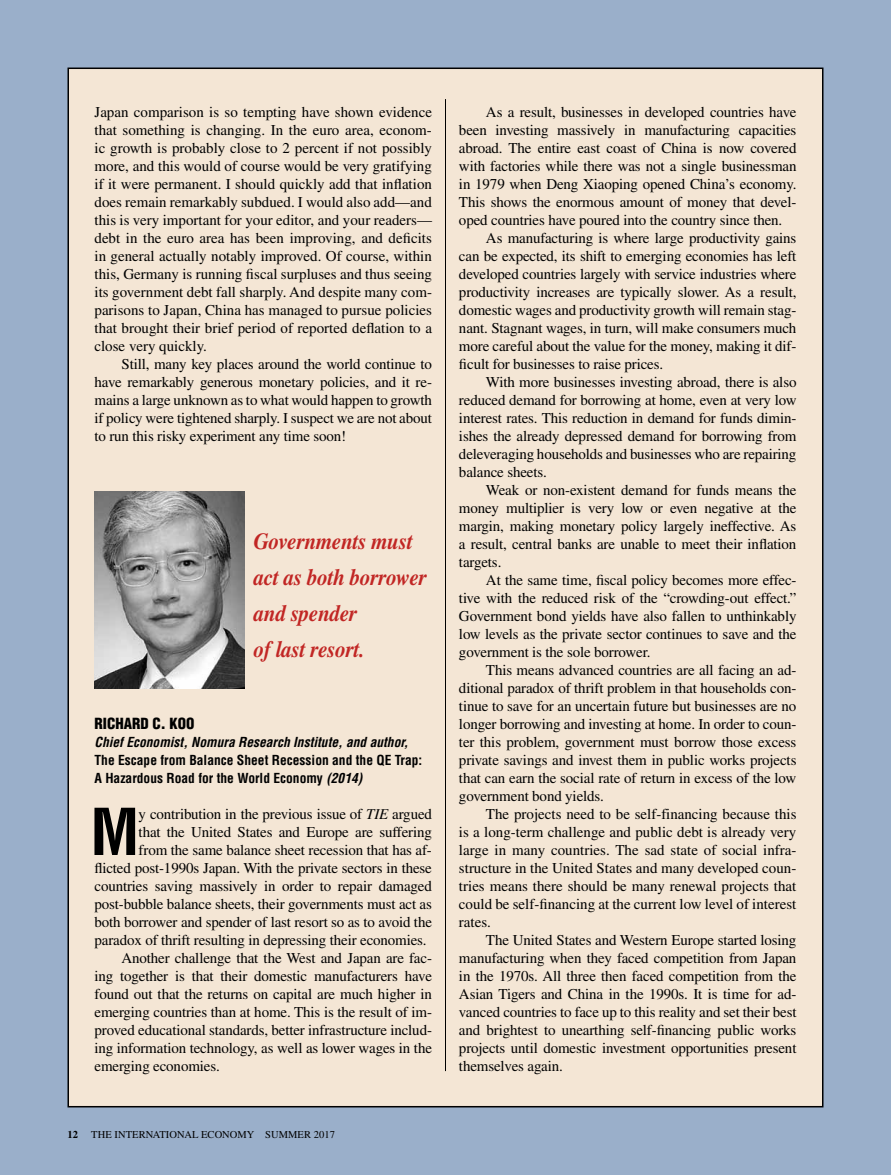
<style>
.page{position:relative;width:891px;height:1175px;background:#fff}
.page>*{position:absolute;margin:0;border:0;box-sizing:border-box;transform-origin:0 0}
.t1{font:700 condensed 63px "Helvetica LT Std";color:#000}
.t2{font:italic 700 23.1px/36px "Times LT Std";letter-spacing:-.01em;color:#c12624;scale:.91 1}
.t3{font:15px/18px "Times LT Std";letter-spacing:-.01em;color:#000;text-align:justify}
.t4{font:900 condensed 15px "Helvetica LT Std";color:#000}
.t5{font:700 condensed 13.5px/18px "Helvetica LT Std";color:#000}
.t6{font:italic 700 condensed 13.5px "Helvetica LT Std";color:#000}
.t7{font:10.5px "Times LT Std";letter-spacing:.005em;color:#000}
.t8{font:700 10.5px "Times LT Std";color:#000}
.s1{font-style:italic}
</style>
<div class="page">
<div style="left:0;top:0;width:891px;height:1174px;background:#9aafca"></div>
<div style="left:68px;top:68px;width:755px;height:1038px;background:#f4e6d5"></div>
<hr style="left:445px;top:99px;width:1px;height:972px;background:#000">
<img style="left:94px;top:492px;width:150px;height:196px">
<p class="t3" style="left:94px;top:103px;width:339px">Japan comparison is so tempting have shown evidence that something is changing. In the euro area, econom&shy;ic growth is probably close to 2 percent if not possibly more, and this would of course would be very gratifying if it were permanent. I should quickly add that inflation does remain remarkably subdued. I would also add—and this is very important for your editor, and your readers— debt in the euro area has been improving, and deficits in general actually notably improved. Of course, within this, Germany is running fiscal surpluses and thus seeing its government debt fall sharply. And despite many com&shy;parisons to Japan, China has managed to pursue policies that brought their brief period of reported deflation to a close very quickly.</p>
<p class="t3" style="left:94px;top:355px;width:339px;text-indent:27px">Still, many key places around the world continue to have remarkably generous monetary policies, and it re&shy;mains a large unknown as to what would happen to growth if policy were tightened sharply. I suspect we are not about to run this risky experiment any time soon!</p>
<h2 class="t2" style="left:254px;top:523px;width:192px">Governments must act as both borrower and spender<br>of last resort.</h2>
<p class="t4" style="left:94px;top:714px;width:102px">RICHARD C. KOO</p>
<p class="t6" style="left:94px;top:733px;width:315px">Chief Economist, Nomura Research Institute, and author,</p>
<p class="t5" style="left:94px;top:751px;width:329px">The Escape from Balance Sheet Recession and the QE Trap:<br>A Hazardous Road for the World Economy <span class="s1">(2014)</span></p>
<h1 class="t1" style="left:90px;top:792px;width:51px">M</h1>
<p class="t3" style="left:139px;top:805px;width:295px">y contribution in the previous issue of <span class="s1">TIE</span> argued</p>
<p class="t3" style="left:139px;top:823px;width:295px">that the United States and Europe are suffering</p>
<p class="t3" style="left:139px;top:841px;width:295px">from the same balance sheet recession that has af-</p>
<p class="t3" style="left:94px;top:859px;width:339px">flicted post-1990s Japan. With the private sectors in these</p>
<p class="t3" style="left:94px;top:877px;width:339px">countries saving massively in order to repair damaged</p>
<p class="t3" style="left:94px;top:895px;width:339px">post-bubble balance sheets, their governments must act as</p>
<p class="t3" style="left:94px;top:913px;width:339px">both borrower and spender of last resort so as to avoid the</p>
<p class="t3" style="left:94px;top:931px;width:334px">paradox of thrift resulting in depressing their economies.</p>
<p class="t3" style="left:121px;top:949px;width:312px">Another challenge that the West and Japan are fac-</p>
<p class="t3" style="left:94px;top:967px;width:339px">ing together is that their domestic manufacturers have</p>
<p class="t3" style="left:94px;top:985px;width:339px">found out that the returns on capital are much higher in</p>
<p class="t3" style="left:94px;top:1003px;width:339px">emerging countries than at home. This is the result of im-</p>
<p class="t3" style="left:94px;top:1021px;width:339px">proved educational standards, better infrastructure includ-</p>
<p class="t3" style="left:94px;top:1039px;width:339px">ing information technology, as well as lower wages in the</p>
<p class="t3" style="left:94px;top:1057px;width:127px">emerging economies.</p>
<p class="t8" style="left:68px;top:1128px;width:12px">12</p>
<p class="t7" style="left:91px;top:1128px;width:245px">The International Economy Summer 2017</p>
<p class="t3" style="left:486px;top:103px;width:312px">As a result, businesses in developed countries have</p>
<p class="t3" style="left:459px;top:121px;width:339px">been investing massively in manufacturing capacities</p>
<p class="t3" style="left:459px;top:139px;width:339px">abroad. The entire east coast of China is now covered</p>
<p class="t3" style="left:459px;top:157px;width:339px">with factories while there was not a single businessman</p>
<p class="t3" style="left:459px;top:175px;width:339px">in 1979 when Deng Xiaoping opened China’s economy.</p>
<p class="t3" style="left:459px;top:193px;width:339px">This shows the enormous amount of money that devel-</p>
<p class="t3" style="left:459px;top:211px;width:325px">oped countries have poured into the country since then.</p>
<p class="t3" style="left:486px;top:229px;width:312px">As manufacturing is where large productivity gains</p>
<p class="t3" style="left:459px;top:247px;width:339px">can be expected, its shift to emerging economies has left</p>
<p class="t3" style="left:459px;top:265px;width:339px">developed countries largely with service industries where</p>
<p class="t3" style="left:459px;top:283px;width:339px">productivity increases are typically slower. As a result,</p>
<p class="t3" style="left:459px;top:301px;width:339px">domestic wages and productivity growth will remain stag-</p>
<p class="t3" style="left:459px;top:319px;width:339px">nant. Stagnant wages, in turn, will make consumers much</p>
<p class="t3" style="left:459px;top:337px;width:339px">more careful about the value for the money, making it dif-</p>
<p class="t3" style="left:459px;top:355px;width:206px">ficult for businesses to raise prices.</p>
<p class="t3" style="left:486px;top:373px;width:312px">With more businesses investing abroad, there is also</p>
<p class="t3" style="left:459px;top:391px;width:339px">reduced demand for borrowing at home, even at very low</p>
<p class="t3" style="left:459px;top:409px;width:339px">interest rates. This reduction in demand for funds dimin-</p>
<p class="t3" style="left:459px;top:427px;width:339px">ishes the already depressed demand for borrowing from</p>
<p class="t3" style="left:459px;top:445px;width:339px">deleveraging households and businesses who are repairing</p>
<p class="t3" style="left:459px;top:463px;width:89px">balance sheets.</p>
<p class="t3" style="left:486px;top:481px;width:312px">Weak or non-existent demand for funds means the</p>
<p class="t3" style="left:459px;top:499px;width:339px">money multiplier is very low or even negative at the</p>
<p class="t3" style="left:459px;top:517px;width:339px">margin, making monetary policy largely ineffective. As</p>
<p class="t3" style="left:459px;top:535px;width:339px">a result, central banks are unable to meet their inflation</p>
<p class="t3" style="left:459px;top:553px;width:44px">targets.</p>
<p class="t3" style="left:486px;top:571px;width:312px">At the same time, fiscal policy becomes more effec-</p>
<p class="t3" style="left:459px;top:589px;width:339px">tive with the reduced risk of the “crowding-out effect.”</p>
<p class="t3" style="left:459px;top:607px;width:339px">Government bond yields have also fallen to unthinkably</p>
<p class="t3" style="left:459px;top:625px;width:339px">low levels as the private sector continues to save and the</p>
<p class="t3" style="left:459px;top:643px;width:193px">government is the sole borrower.</p>
<p class="t3" style="left:486px;top:661px;width:312px">This means advanced countries are all facing an ad-</p>
<p class="t3" style="left:459px;top:679px;width:339px">ditional paradox of thrift problem in that households con-</p>
<p class="t3" style="left:459px;top:697px;width:339px">tinue to save for an uncertain future but businesses are no</p>
<p class="t3" style="left:459px;top:715px;width:339px">longer borrowing and investing at home. In order to coun-</p>
<p class="t3" style="left:459px;top:733px;width:339px">ter this problem, government must borrow those excess</p>
<p class="t3" style="left:459px;top:751px;width:339px">private savings and invest them in public works projects</p>
<p class="t3" style="left:459px;top:769px;width:339px">that can earn the social rate of return in excess of the low</p>
<p class="t3" style="left:459px;top:787px;width:146px">government bond yields.</p>
<p class="t3" style="left:486px;top:805px;width:312px">The projects need to be self-financing because this</p>
<p class="t3" style="left:459px;top:823px;width:339px">is a long-term challenge and public debt is already very</p>
<p class="t3" style="left:459px;top:841px;width:339px">large in many countries. The sad state of social infra-</p>
<p class="t3" style="left:459px;top:859px;width:339px">structure in the United States and many developed coun-</p>
<p class="t3" style="left:459px;top:877px;width:339px">tries means there should be many renewal projects that</p>
<p class="t3" style="left:459px;top:895px;width:339px">could be self-financing at the current low level of interest</p>
<p class="t3" style="left:459px;top:913px;width:34px">rates.</p>
<p class="t3" style="left:486px;top:931px;width:312px">The United States and Western Europe started losing</p>
<p class="t3" style="left:459px;top:949px;width:339px">manufacturing when they faced competition from Japan</p>
<p class="t3" style="left:459px;top:967px;width:339px">in the 1970s. All three then faced competition from the</p>
<p class="t3" style="left:459px;top:985px;width:339px">Asian Tigers and China in the 1990s. It is time for ad-</p>
<p class="t3" style="left:459px;top:1003px;width:339px">vanced countries to face up to this reality and set their best</p>
<p class="t3" style="left:459px;top:1021px;width:339px">and brightest to unearthing self-financing public works</p>
<p class="t3" style="left:459px;top:1039px;width:339px">projects until domestic investment opportunities present</p>
<p class="t3" style="left:459px;top:1057px;width:105px">themselves again.</p>
</div>
